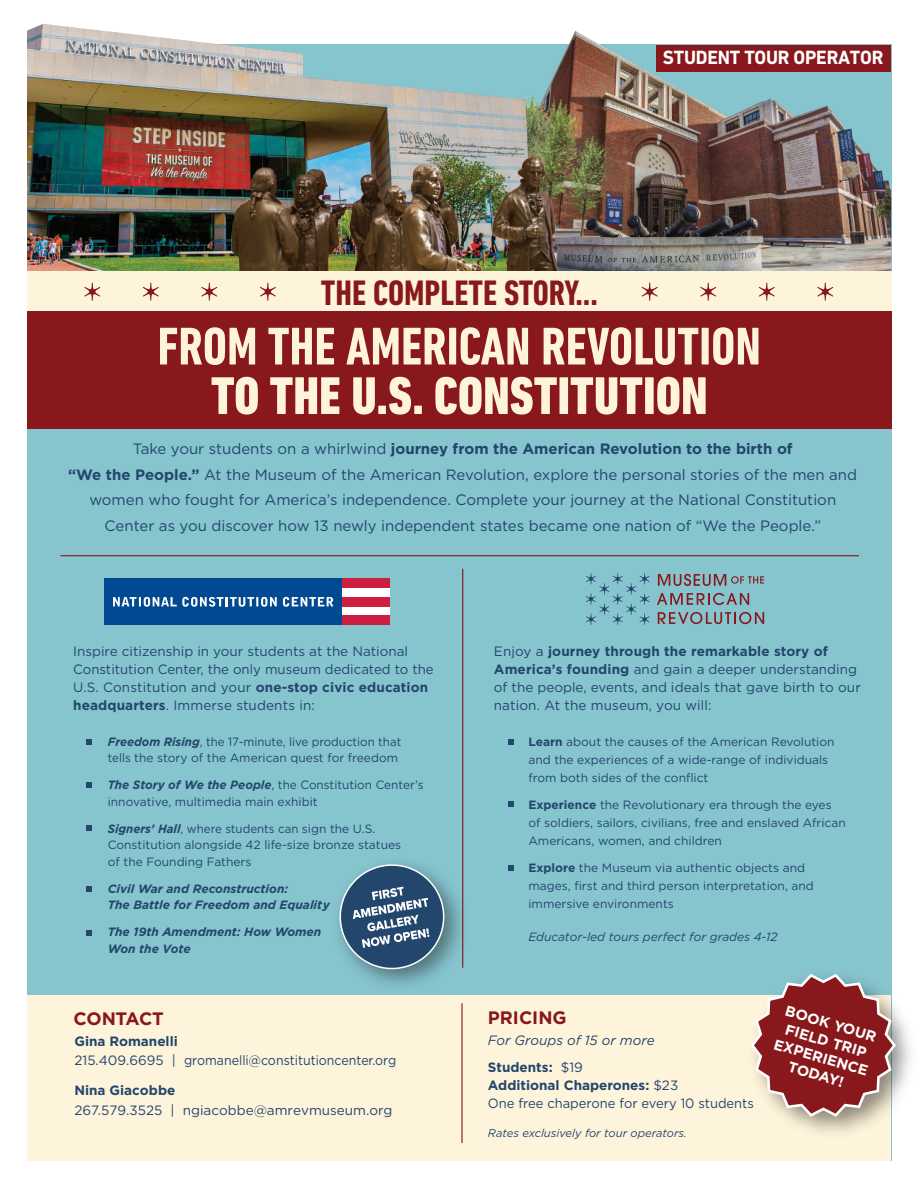
<style>
.page{position:relative;width:918px;height:1188px;background:#fff}
.page>*{position:absolute;margin:0;border:0;box-sizing:border-box;transform-origin:0 0}
.t1{font:700 condensed 54px "DIN Next LT Pro";color:#fef4db}
.t2{font:800 condensed 54px "DIN Next LT Pro";color:#fef4db}
.t3{font:700 condensed 36px "DIN Next LT Pro";color:#88181b}
.t4{font:700 19.5px "DIN Next LT Pro";letter-spacing:-.01em;color:#fff;scale:.96 1}
.t5{font:700 18px "Gotham";color:#88181b}
.t6{font:700 18px "Gotham";letter-spacing:-.02em;color:#88181b}
.t7{font:15px/25.5px "Gotham";color:#23466c;text-align:center}
.t8{font:700 14.7px/17.5px "Gotham";color:#fff;text-align:center}
.t9{font:13.5px/18px "Gotham";color:#23466c}
.t10{font:italic 13.5px/27px "Gotham";color:#23466c}
.t11{font:700 13.5px "Gotham";color:#23466c}
.t12{font:12px/18px "Gotham";color:#23466c}
.t13{font:12px/16.5px "Gotham";color:#23466c;scale:.96 1}
.t14{font:italic 700 12px/16.5px "Gotham";color:#23466c}
.t15{font:italic 12px "Gotham";color:#23466c}
.t16{font:italic 11.25px "Gotham";color:#23466c}
.s1{font-weight:700}
.s2{font-weight:700;font-style:italic}
.s3{font-weight:700;font-style:normal}
.s4{font-style:normal}
</style>
<div class="page">
<div style="left:27px;top:45px;width:864px;height:1116px;background:#86c4ce"></div>
<img style="left:534px;top:31px;width:357px;height:240px">
<img style="left:27px;top:24px;width:507px;height:247px">
<img style="left:197px;top:56px;width:400px;height:215px">
<hr style="left:462px;top:569px;width:1px;height:399px;background:#88181b">
<div style="left:104px;top:579px;width:238px;height:46px;background:#014990"></div>
<div style="left:342px;top:615px;width:48px;height:10px;background:#cb1e41"></div>
<div style="left:342px;top:607px;width:48px;height:8px;background:#fff"></div>
<div style="left:342px;top:597px;width:48px;height:10px;background:#cb1e41"></div>
<div style="left:342px;top:588px;width:48px;height:9px;background:#fff"></div>
<div style="left:342px;top:579px;width:48px;height:9px;background:#cb1e41"></div>
<svg style="left:113px;top:597px;width:164px;height:10px"></svg>
<svg style="left:283px;top:597px;width:50px;height:10px"></svg>
<svg style="left:586px;top:573px;width:64px;height:52px"></svg>
<svg style="left:658px;top:574px;width:106px;height:12px"></svg>
<svg style="left:657px;top:593px;width:92px;height:12px"></svg>
<svg style="left:658px;top:612px;width:106px;height:12px"></svg>
<div style="left:27px;top:996px;width:864px;height:165px;background:#fef4db"></div>
<img style="left:738px;top:962px;width:173px;height:186px">
<svg style="left:749px;top:972px;width:149px;height:146px"></svg>
<hr style="left:61px;top:555px;width:798px;height:1px;background:#88181b">
<hr style="left:461px;top:1003px;width:2px;height:140px;background:#88181b">
<div style="left:27px;top:271px;width:864px;height:117px;background:#fef4db"></div>
<div style="left:27px;top:312px;width:864px;height:117px;background:#88181b"></div>
<svg style="left:84px;top:283px;width:16px;height:18px"></svg>
<svg style="left:143px;top:283px;width:16px;height:18px"></svg>
<svg style="left:201px;top:283px;width:16px;height:18px"></svg>
<svg style="left:260px;top:283px;width:16px;height:18px"></svg>
<svg style="left:642px;top:283px;width:16px;height:18px"></svg>
<svg style="left:700px;top:283px;width:16px;height:18px"></svg>
<svg style="left:759px;top:283px;width:16px;height:18px"></svg>
<svg style="left:817px;top:283px;width:16px;height:18px"></svg>
<svg style="left:508px;top:739px;width:6px;height:6px"></svg>
<svg style="left:508px;top:801px;width:6px;height:6px"></svg>
<svg style="left:508px;top:866px;width:6px;height:5px"></svg>
<svg style="left:86px;top:739px;width:6px;height:6px"></svg>
<svg style="left:86px;top:782px;width:6px;height:6px"></svg>
<svg style="left:86px;top:825px;width:6px;height:6px"></svg>
<svg style="left:86px;top:886px;width:6px;height:6px"></svg>
<svg style="left:86px;top:930px;width:6px;height:6px"></svg>
<div style="left:657px;top:45px;width:234px;height:27px;background:#88181b"></div>
<img style="left:324px;top:848px;width:151px;height:148px">
<svg style="left:332px;top:857px;width:118px;height:119px"></svg>
<h3 class="t4" style="left:663px;top:46px;width:231px">STUDENT TOUR OPERATOR</h3>
<h2 class="t3" style="left:321px;top:272px;width:279px">THE COMPLETE STORY...</h2>
<h1 class="t1" style="left:158px;top:316px;width:605px">FROM THE AMERICAN REVOLUTION</h1>
<h1 class="t2" style="left:211px;top:365px;width:498px">TO THE U.S. CONSTITUTION</h1>
<p class="t7" style="left:68px;top:436px;width:790px">Take your students on a whirlwind <span class="s1">journey from the American Revolution to the birth of<br>“We the People.”</span> At the Museum of the American Revolution, explore the personal stories of the men and women who fought for America’s independence. Complete your journey at the National Constitution Center as you discover how 13 newly independent states became one nation of “We the People.”</p>
<p class="t9" style="left:73px;top:642px;width:362px">Inspire citizenship in your students at the National Constitution Center, the only museum dedicated to the U.S. Constitution and your <span class="s1">one-stop civic education headquarters</span>. Immerse students in:</p>
<p class="t13" style="left:108px;top:733px;width:307px"><span class="s2">Freedom Rising</span>, the 17-minute, live production that tells the story of the American quest for freedom</p>
<p class="t12" style="left:108px;top:777px;width:317px;line-height:16.5px"><span class="s2">The Story of We the People</span>, the Constitution Center’s innovative, multimedia main exhibit</p>
<p class="t13" style="left:108px;top:820px;width:307px"><span class="s2">Signers’ Hall</span>, where students can sign the U.S.<br>Constitution alongside 42 life-size bronze statues of the Founding Fathers</p>
<p class="t14" style="left:108px;top:880px;width:223px">Civil War and Reconstruction:<br>The Battle for Freedom and Equality</p>
<p class="t14" style="left:108px;top:924px;width:215px">The 19th Amendment: How Women<br>Won the Vote</p>
<h3 class="t6" style="left:73px;top:1006px;width:92px">CONTACT</h3>
<p class="t11" style="left:74px;top:1032px;width:105px">Gina Romanelli</p>
<p class="t9" style="left:74px;top:1051px;width:323px">215.409.6695 | gromanelli@constitutioncenter.org</p>
<p class="t11" style="left:74px;top:1082px;width:103px">Nina Giacobbe</p>
<p class="t9" style="left:74px;top:1101px;width:320px">267.579.3525 | ngiacobbe@amrevmuseum.org</p>
<p class="t9" style="left:494px;top:642px;width:368px">Enjoy a <span class="s1">journey through the remarkable story of America’s founding</span> and gain a deeper understanding of the people, events, and ideals that gave birth to our nation. At the museum, you will:</p>
<p class="t12" style="left:528px;top:733px;width:308px"><span class="s1">Learn</span> about the causes of the American Revolution and the experiences of a wide-range of individuals from both sides of the conflict</p>
<p class="t12" style="left:528px;top:796px;width:319px"><span class="s1">Experience</span> the Revolutionary era through the eyes of soldiers, sailors, civilians, free and enslaved African<br>Americans, women, and children</p>
<p class="t12" style="left:528px;top:859px;width:287px"><span class="s1">Explore</span> the Museum via authentic objects and mages, first and third person interpretation, and immersive environments</p>
<p class="t15" style="left:528px;top:929px;width:251px">Educator-led tours perfect for grades 4-12</p>
<h3 class="t5" style="left:488px;top:1006px;width:80px">PRICING</h3>
<p class="t10" style="left:488px;top:1027px;width:168px">For Groups of 15 or more<br><span class="s3">Students:</span> <span class="s4">$19</span></p>
<p class="t9" style="left:488px;top:1076px;width:268px"><span class="s1">Additional Chaperones:</span> $23<br>One free chaperone for every 10 students</p>
<p class="t16" style="left:488px;top:1125px;width:201px">Rates exclusively for tour operators.</p>
<p class="t8" style="left:786px;top:1002px;width:99px;rotate:16deg">BOOK YOUR<br>FIELD TRIP<br>EXPERIENCE<br>TODAY!</p>
</div>
